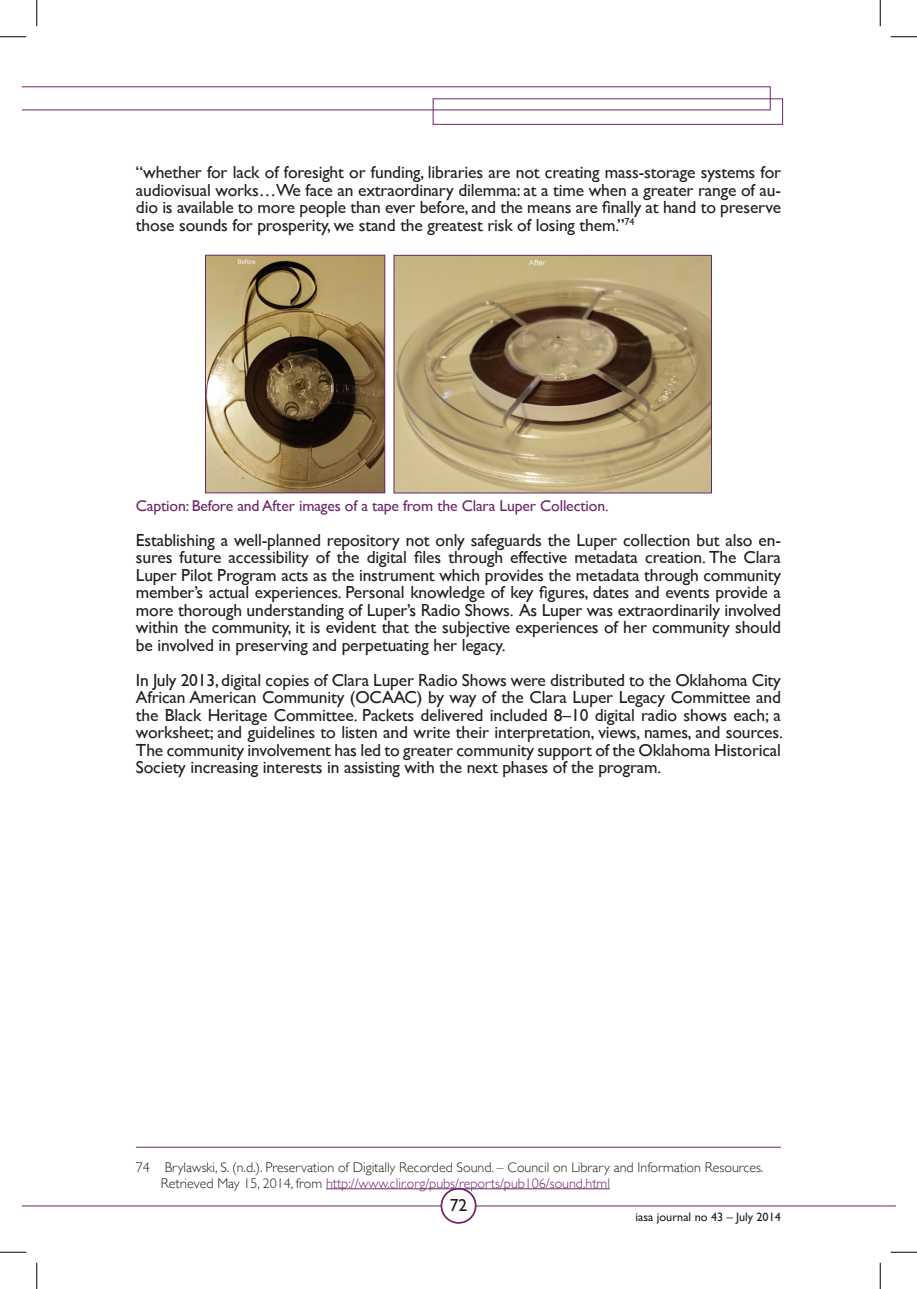
<style>
.page{position:relative;width:917px;height:1289px;background:#fff}
.page>*{position:absolute;margin:0;border:0;box-sizing:border-box;transform-origin:0 0}
.t1{font:17.5px/17.5px "Gill Sans";letter-spacing:-.01em;color:#231f20;text-align:justify}
.t2{font:15.75px "Gill Sans";letter-spacing:-.01em;color:#6c2669}
.t3{font:300 14px/15.8px "Gill Sans";color:#231f20}
.t4{font:12.25px "Gill Sans";color:#231f20}
.s1{color:#6c2669}
</style>
<div class="page">
<hr style="left:22px;top:1205px;width:858px;height:1px;background:#6c2669">
<svg style="left:880px;top:1205px;width:15px;height:1px"></svg>
<div style="left:441px;top:1188px;width:35px;height:35px;background:#fff;border-radius:50%"></div>
<div style="left:440px;top:1188px;width:36px;height:36px;border:2px solid #6c2669;border-radius:50%"></div>
<div style="left:433px;top:98px;width:350px;height:27px;border:1px solid #6c2669"></div>
<img style="left:207px;top:257px;width:176px;height:234px">
<div style="left:205px;top:255px;width:180px;height:238px;border:1px solid #6c2669"></div>
<img style="left:395px;top:257px;width:315px;height:234px">
<div style="left:393px;top:255px;width:319px;height:238px;border:1px solid #6c2669"></div>
<hr style="left:136px;top:1147px;width:645px;height:1px;background:#6c2669">
<hr style="left:326px;top:1188px;width:284px;height:1px;background:#6c2669">
<svg style="left:0;top:36px;width:26px;height:1px"></svg>
<svg style="left:891px;top:36px;width:26px;height:1px"></svg>
<svg style="left:0;top:1252px;width:26px;height:1px"></svg>
<svg style="left:891px;top:1252px;width:26px;height:1px"></svg>
<svg style="left:36px;top:0;width:1px;height:26px"></svg>
<svg style="left:36px;top:1263px;width:1px;height:26px"></svg>
<svg style="left:880px;top:0;width:1px;height:26px"></svg>
<svg style="left:880px;top:1263px;width:1px;height:26px"></svg>
<p class="t1" style="left:136px;top:163px;width:646px">“whether for lack of foresight or funding, libraries are not creating mass-storage systems for audiovisual works…We face an extraordinary dilemma: at a time when a greater range of au&shy;dio is available to more people than ever before, and the means are finally at hand to preserve those sounds for prosperity, we stand the greatest risk of losing them.”<sup>74</sup></p>
<p class="t2" style="left:136px;top:496px;width:474px">Caption: Before and After images of a tape from the Clara Luper Collection.</p>
<p class="t1" style="left:136px;top:531px;width:646px">Establishing a well-planned repository not only safeguards the Luper collection but also en&shy;sures future accessibility of the digital files through effective metadata creation. The Clara Luper Pilot Program acts as the instrument which provides the metadata through community member’s actual experiences. Personal knowledge of key figures, dates and events provide a more thorough understanding of Luper’s Radio Shows. As Luper was extraordinarily involved within the community, it is evident that the subjective experiences of her community should be involved in preserving and perpetuating her legacy.</p>
<p class="t1" style="left:136px;top:671px;width:648px">In July 2013, digital copies of Clara Luper Radio Shows were distributed to the Oklahoma City African American Community (OCAAC) by way of the Clara Luper Legacy Committee and the Black Heritage Committee. Packets delivered included 8–10 digital radio shows each; a worksheet; and guidelines to listen and write their interpretation, views, names, and sources.<br>The community involvement has led to greater community support of the Oklahoma Historical Society increasing interests in assisting with the next phases of the program.</p>
<p class="t3" style="left:161px;top:1159px;width:604px;text-indent:-25px">74 Brylawski, S. (n.d.). Preservation of Digitally Recorded Sound. – Council on Library and Information Resources.<br>Retrieved May 15, 2014, from <span class="s1">http://www.clir.org/pubs/reports/pub106/sound.html</span></p>
<p class="t1" style="left:450px;top:1196px;width:19px">72</p>
<p class="t4" style="left:635px;top:1210px;width:147px">iasa journal no 43 – July 2014</p>
</div>
